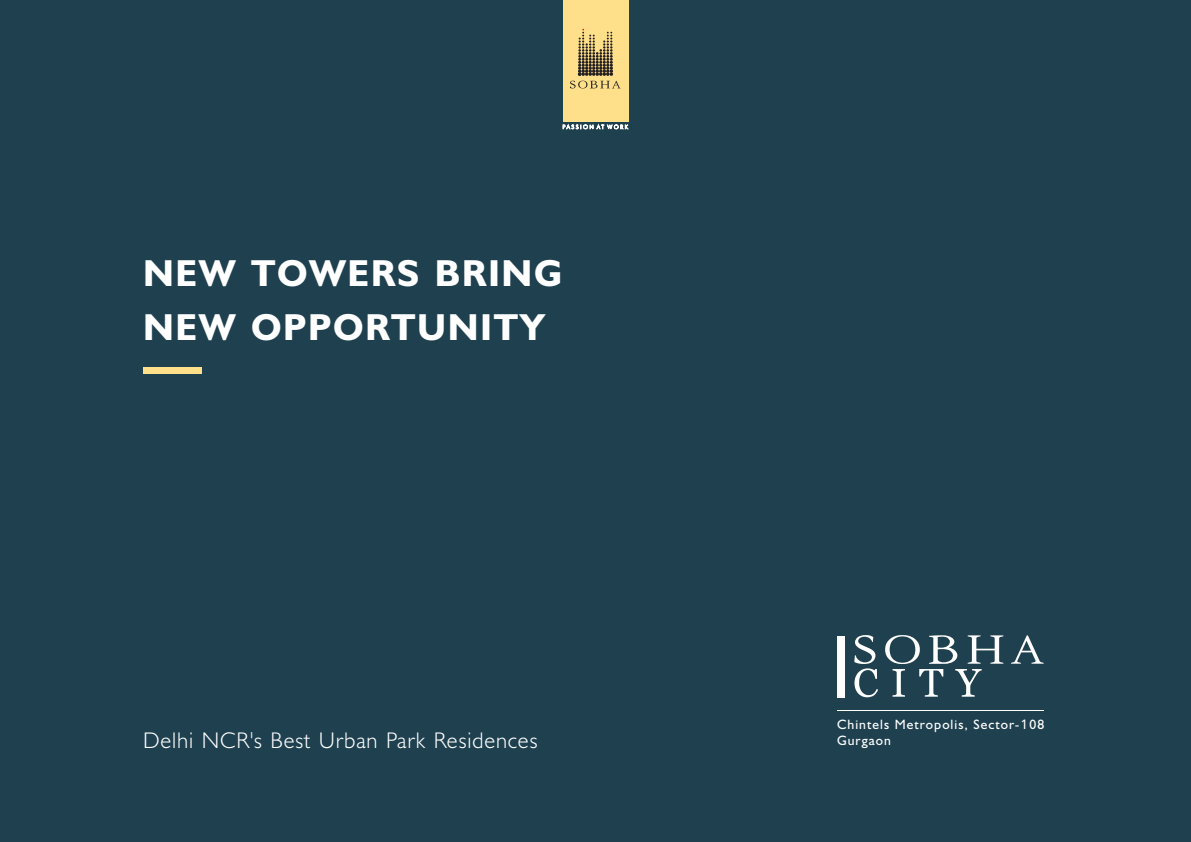
<style>
.page{position:relative;width:1191px;height:842px;background:#1f404f}
.page>*{position:absolute;margin:0;border:0;box-sizing:border-box;transform-origin:0 0}
.t1{font:700 37.7px/54.2px "Humanist 521 BT";letter-spacing:.04em;color:#fff}
.t2{font:300 22.7px "Humanist 521 BT";letter-spacing:.04em;color:#fff}
.t3{font:13.6px "Humanist 521 BT";letter-spacing:.075em;color:#fff}
.s1{font-family:"Humanist 777 BT Roman B"}
</style>
<div class="page">
<div style="left:563px;top:0;width:65px;height:122px;background:#ffe08a"></div>
<svg style="left:563px;top:124px;width:65px;height:6px"></svg>
<svg style="left:570px;top:29px;width:50px;height:59px"></svg>
<hr style="left:837px;top:710px;width:206px;height:1px;background:#fff">
<div style="left:837px;top:636px;width:8px;height:61px;background:#fff"></div>
<svg style="left:1011px;top:635px;width:32px;height:29px"></svg>
<svg style="left:854px;top:635px;width:149px;height:62px"></svg>
<div style="left:143px;top:367px;width:58px;height:6px;background:#ffe08a"></div>
<h1 class="t1" style="left:143px;top:249px;width:420px">NEW TOWERS BRING<br>NEW OPPORTUNITY</h1>
<p class="t3" style="left:837px;top:719px;width:209px">Chintels Metropolis, Sector-<span class="s1">1</span>08</p>
<h2 class="t2" style="left:143px;top:731px;width:396px">Delhi NCR's Best Urban Park Residences</h2>
<p class="t3" style="left:837px;top:735px;width:55px">Gurgaon</p>
</div>
